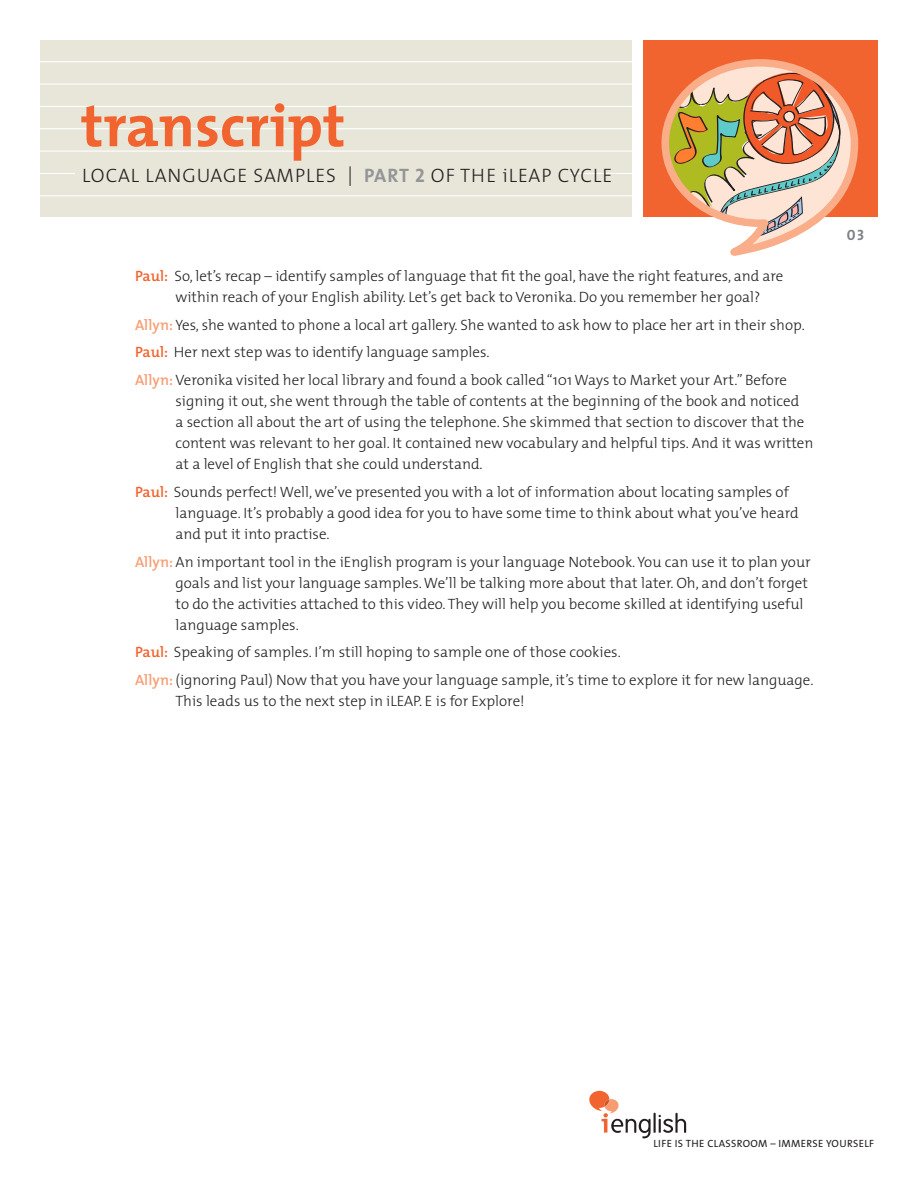
<style>
.page{position:relative;width:918px;height:1188px;background:#fff}
.page>*{position:absolute;margin:0;border:0;box-sizing:border-box;transform-origin:0 0}
.t1{font:700 60px "The Mix";color:#f2642f}
.t2{font:300 19.5px "The Mix";letter-spacing:.05em;color:#231f20}
.t3{font:300 15px/21px "The Mix";color:#231f20}
.t4{font:15px "The Mix Bold Caps";color:#808285}
.t5{font:10.5px "The Mix Caps";letter-spacing:.03em;color:#231f20}
.s1{font-family:"The Mix Bold Caps";font-weight:400;color:#939598}
.s2{font-weight:600;color:#f2642f}
.s3{font-weight:600;color:#f79f76}
</style>
<div class="page">
<div style="left:40px;top:40px;width:592px;height:177px;background:#e8e6d8"></div>
<hr style="left:38px;top:128px;width:598px;height:1px;background:#fff">
<hr style="left:38px;top:106px;width:598px;height:1px;background:#fff">
<hr style="left:38px;top:195px;width:598px;height:1px;background:#fff">
<hr style="left:38px;top:84px;width:598px;height:1px;background:#fff">
<hr style="left:38px;top:173px;width:598px;height:1px;background:#fff">
<hr style="left:38px;top:61px;width:598px;height:1px;background:#fff">
<hr style="left:38px;top:151px;width:598px;height:1px;background:#fff">
<svg style="left:589px;top:1091px;width:97px;height:47px"></svg>
<svg style="left:643px;top:40px;width:235px;height:216px;background:#e4a37c"></svg>
<div style="left:76px;top:160px;width:494px;height:24px;background:#e8e6d8"></div>
<p class="t1" style="left:81px;top:76px;width:266px">transcript</p>
<p class="t2" style="left:82px;top:160px;width:532px">LOCAL LANGUAGE SAMPLES | <span class="s1">PART 2</span> OF THE iLEAP CYCLE</p>
<p class="t3" style="left:176px;top:265px;width:609px;text-indent:-40px"><span class="s2">Paul:</span> So, let’s recap – identify samples of language that fit the goal, have the right features, and are within reach of your English ability. Let’s get back to Veronika. Do you remember her goal?</p>
<p class="t3" style="left:135px;top:314px;width:671px"><span class="s3">Allyn:</span> Yes, she wanted to phone a local art gallery. She wanted to ask how to place her art in their shop.</p>
<p class="t3" style="left:135px;top:341px;width:356px"><span class="s2">Paul:</span> Her next step was to identify language samples.</p>
<p class="t3" style="left:176px;top:369px;width:639px;text-indent:-40px"><span class="s3">Allyn:</span> Veronika visited her local library and found a book called “101 Ways to Market your Art.” Before signing it out, she went through the table of contents at the beginning of the book and noticed<br>a section all about the art of using the telephone. She skimmed that section to discover that the content was relevant to her goal. It contained new vocabulary and helpful tips. And it was written at a level of English that she could understand.</p>
<p class="t3" style="left:176px;top:481px;width:625px;text-indent:-40px"><span class="s2">Paul:</span> Sounds perfect! Well, we’ve presented you with a lot of information about locating samples of language. It’s probably a good idea for you to have some time to think about what you’ve heard and put it into practise.</p>
<p class="t3" style="left:176px;top:551px;width:637px;text-indent:-40px"><span class="s3">Allyn:</span> An important tool in the iEnglish program is your language Notebook. You can use it to plan your goals and list your language samples. We’ll be talking more about that later. Oh, and don’t forget to do the activities attached to this video. They will help you become skilled at identifying useful language samples.</p>
<p class="t3" style="left:135px;top:641px;width:487px"><span class="s2">Paul:</span> Speaking of samples. I’m still hoping to sample one of those cookies.</p>
<p class="t3" style="left:176px;top:669px;width:640px;text-indent:-40px"><span class="s3">Allyn:</span> (ignoring Paul) Now that you have your language sample, it’s time to explore it for new language.<br>This leads us to the next step in iLEAP. E is for Explore!</p>
<p class="t4" style="left:847px;top:222px;width:19px">03</p>
<p class="t5" style="left:653px;top:1135px;width:222px">LIFE IS THE CLASSROOM – IMMERSE YOURSELF</p>
</div>
